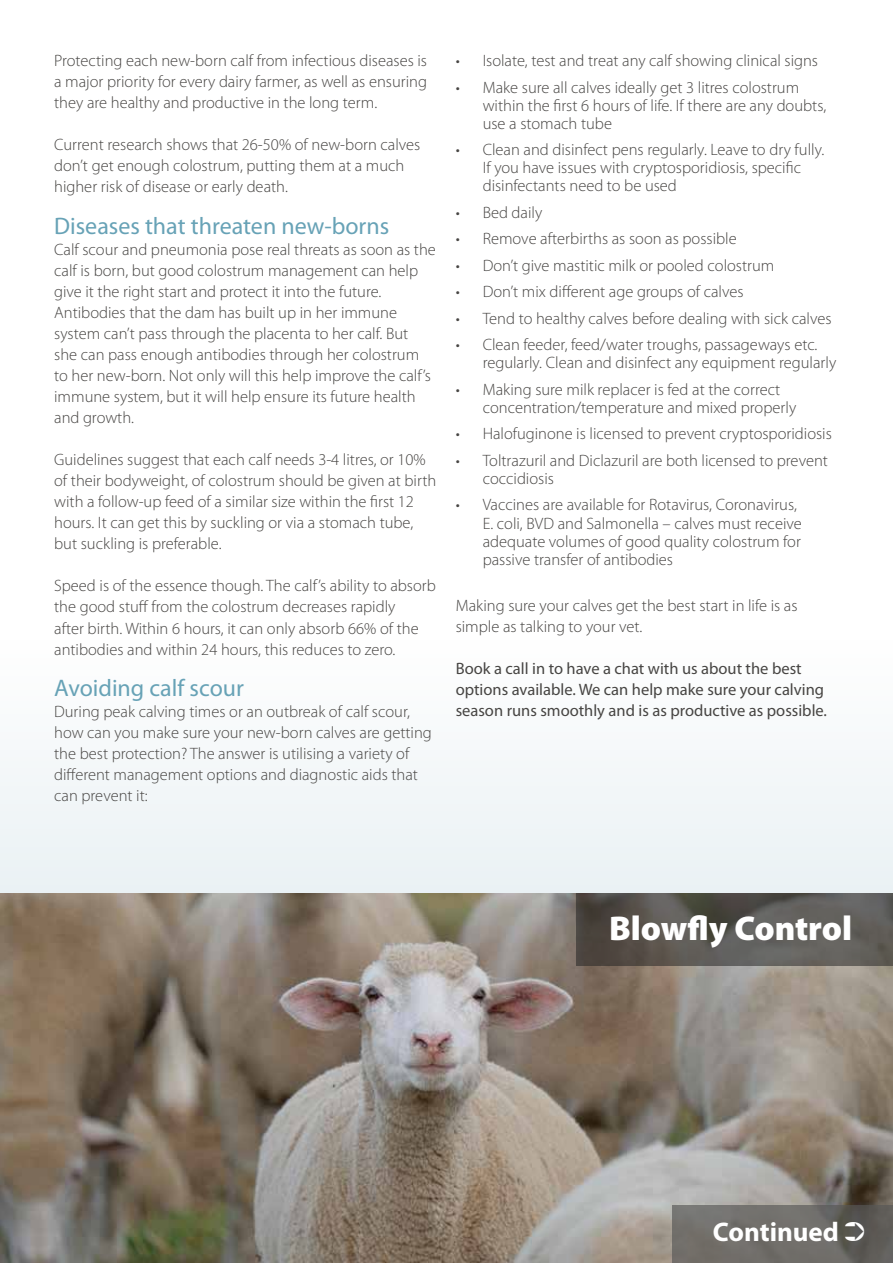
<style>
.page{position:relative;width:893px;height:1263px;background:#fff}
.page>*{position:absolute;margin:0;border:0;box-sizing:border-box;transform-origin:0 0}
.t1{font:900 34.5px "Myriad Pro";color:#fff}
.t2{font:700 27px "Myriad Pro";color:#fff}
.t3{font:24px "Myriad Pro";color:#67a2b6}
.t4{font:300 16.5px/21px "Myriad Pro";color:#474543}
.t5{font:16.5px/21px "Myriad Pro";color:#474543}
</style>
<div class="page">
<div style="left:0;top:638px;width:893px;height:571px;background:#f4f8f9"></div>
<img style="left:0;top:893px;width:893px;height:370px">
<svg style="left:576px;top:893px;width:317px;height:72px;background:#5a5752"></svg>
<svg style="left:672px;top:1205px;width:221px;height:58px;background:#6b6965"></svg>
<p class="t4" style="left:54px;top:51px;width:374px;text-align:justify">Protecting each new-born calf from infectious diseases is a major priority for every dairy farmer, as well as ensuring they are healthy and productive in the long term.</p>
<p class="t4" style="left:54px;top:135px;width:368px">Current research shows that 26-50% of new-born calves don’t get enough colostrum, putting them at a much higher risk of disease or early death.</p>
<h3 class="t3" style="left:54px;top:213px;width:337px">Diseases that threaten new-borns</h3>
<p class="t4" style="left:54px;top:240px;width:383px">Calf scour and pneumonia pose real threats as soon as the calf is born, but good colostrum management can help give it the right start and protect it into the future.<br>Antibodies that the dam has built up in her immune system can’t pass through the placenta to her calf. But<br>she can pass enough antibodies through her colostrum to her new-born. Not only will this help improve the calf’s immune system, but it will help ensure its future health and growth.</p>
<p class="t4" style="left:54px;top:450px;width:384px">Guidelines suggest that each calf needs 3-4 litres, or 10% of their bodyweight, of colostrum should be given at birth with a follow-up feed of a similar size within the first 12 hours. It can get this by suckling or via a stomach tube, but suckling is preferable.</p>
<p class="t4" style="left:54px;top:576px;width:383px">Speed is of the essence though. The calf’s ability to absorb the good stuff from the colostrum decreases rapidly<br>after birth. Within 6 hours, it can only absorb 66% of the antibodies and within 24 hours, this reduces to zero.</p>
<h3 class="t3" style="left:54px;top:675px;width:191px">Avoiding calf scour</h3>
<p class="t4" style="left:54px;top:702px;width:379px">During peak calving times or an outbreak of calf scour, how can you make sure your new-born calves are getting the best protection? The answer is utilising a variety of different management options and diagnostic aids that can prevent it:</p>
<p class="t4" style="left:456px;top:51px;width:364px">• Isolate, test and treat any calf showing clinical signs</p>
<p class="t4" style="left:483px;top:79px;width:345px;line-height:18px;text-indent:-27px">• Make sure all calves ideally get 3 litres colostrum within the first 6 hours of life. If there are any doubts, use a stomach tube</p>
<p class="t4" style="left:483px;top:141px;width:343px;line-height:18px;text-indent:-27px">• Clean and disinfect pens regularly. Leave to dry fully.<br>If you have issues with cryptosporidiosis, specific disinfectants need to be used</p>
<p class="t4" style="left:456px;top:202px;width:88px">• Bed daily</p>
<p class="t4" style="left:456px;top:229px;width:283px">• Remove afterbirths as soon as possible</p>
<p class="t4" style="left:456px;top:255px;width:320px">• Don’t give mastitic milk or pooled colostrum</p>
<p class="t4" style="left:456px;top:282px;width:289px">• Don’t mix different age groups of calves</p>
<p class="t4" style="left:456px;top:308px;width:377px">• Tend to healthy calves before dealing with sick calves</p>
<p class="t4" style="left:483px;top:336px;width:355px;line-height:18px;text-indent:-27px">• Clean feeder, feed/water troughs, passageways etc. regularly. Clean and disinfect any equipment regularly</p>
<p class="t4" style="left:483px;top:381px;width:315px;line-height:18px;text-indent:-27px">• Making sure milk replacer is fed at the correct concentration/temperature and mixed properly</p>
<p class="t4" style="left:456px;top:424px;width:378px">• Halofuginone is licensed to prevent cryptosporidiosis</p>
<p class="t4" style="left:483px;top:452px;width:347px;line-height:18px;text-indent:-27px">• Toltrazuril and Diclazuril are both licensed to prevent coccidiosis</p>
<p class="t4" style="left:483px;top:496px;width:321px;line-height:18px;text-indent:-27px">• Vaccines are available for Rotavirus, Coronavirus, E. coli, BVD and Salmonella – calves must receive adequate volumes of good quality colostrum for passive transfer of antibodies</p>
<p class="t4" style="left:456px;top:595px;width:343px">Making sure your calves get the best start in life is as simple as talking to your vet.</p>
<p class="t5" style="left:456px;top:658px;width:373px">Book a call in to have a chat with us about the best options available. We can help make sure your calving season runs smoothly and is as productive as possible.</p>
<h1 class="t1" style="left:609px;top:909px;width:245px">Blowfly Control</h1>
<h2 class="t2" style="left:713px;top:1217px;width:154px">Continued ➲</h2>
</div>
